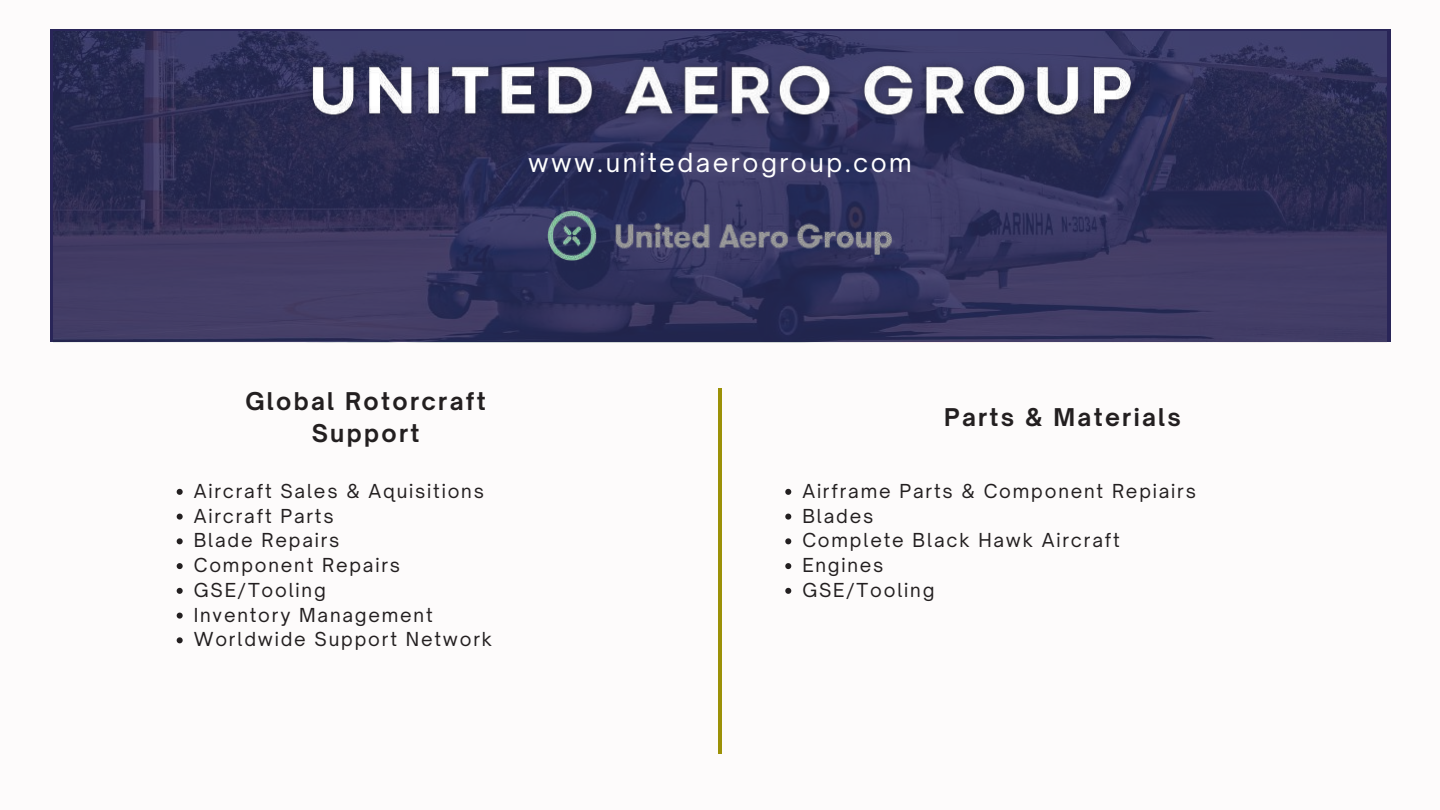
<style>
.page{position:relative;width:1440px;height:810px;background:#fdfbfb}
.page>*{position:absolute;margin:0;border:0;box-sizing:border-box;transform-origin:0 0}
.t1{font:25.1px "Open Sauce One";letter-spacing:.1em;color:#fff}
.t2{font:700 23.4px/32px "Open Sauce One";letter-spacing:.1em;color:#231f20;text-align:center}
.t3{font:18.4px/24.8px "Open Sauce One";letter-spacing:.1em;color:#231f20}
</style>
<div class="page">
<img style="left:53px;top:31px;width:1334px;height:311px">
<img style="left:547px;top:211px;width:345px;height:49px">
<hr style="left:718px;top:388px;width:4px;height:365px;background:#9c9107">
<img style="left:291px;top:50px;width:865px;height:96px">
<svg style="left:177px;top:489px;width:6px;height:6px"></svg>
<svg style="left:177px;top:514px;width:6px;height:6px"></svg>
<svg style="left:177px;top:538px;width:6px;height:6px"></svg>
<svg style="left:177px;top:563px;width:6px;height:6px"></svg>
<svg style="left:177px;top:588px;width:6px;height:6px"></svg>
<svg style="left:177px;top:613px;width:6px;height:6px"></svg>
<svg style="left:177px;top:637px;width:6px;height:6px"></svg>
<svg style="left:785px;top:489px;width:6px;height:6px"></svg>
<svg style="left:785px;top:514px;width:6px;height:6px"></svg>
<svg style="left:785px;top:538px;width:6px;height:6px"></svg>
<svg style="left:785px;top:563px;width:6px;height:6px"></svg>
<svg style="left:785px;top:588px;width:6px;height:6px"></svg>
<h1 class="t1" style="left:528px;top:147px;width:385px">www.unitedaerogroup.com</h1>
<p class="t2" style="left:245px;top:385px;width:242px">Global Rotorcraft<br>Support</p>
<p class="t3" style="left:194px;top:478px;width:300px">Aircraft Sales &amp; Aquisitions<br>Aircraft Parts<br>Blade Repairs<br>Component Repairs<br>GSE/Tooling<br>Inventory Management<br>Worldwide Support Network</p>
<p class="t3" style="left:802px;top:478px;width:395px">Airframe Parts &amp; Component Repiairs<br>Blades<br>Complete Black Hawk Aircraft<br>Engines<br>GSE/Tooling</p>
<p class="t2" style="left:944px;top:401px;width:238px">Parts &amp; Materials</p>
</div>
